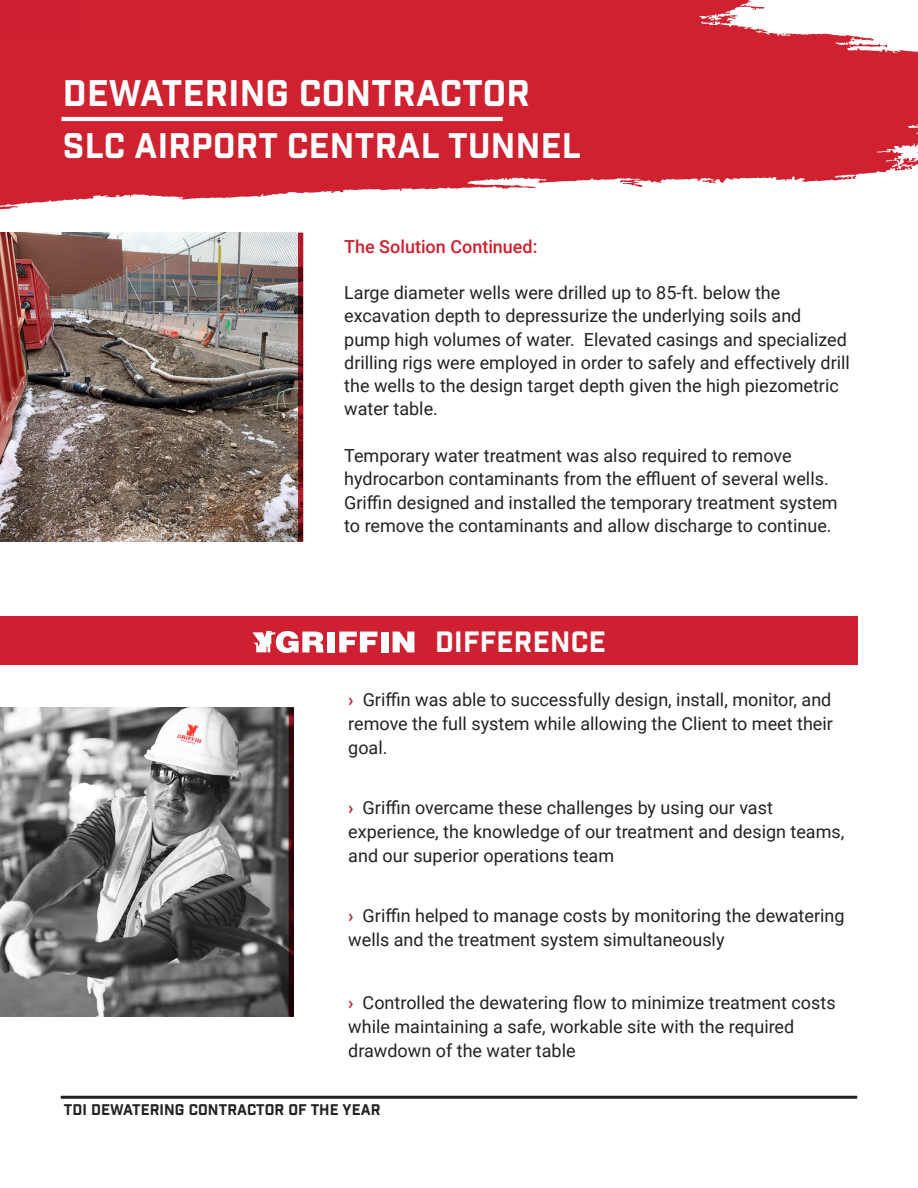
<style>
.page{position:relative;width:918px;height:1188px;background:#fff}
.page>*{position:absolute;margin:0;border:0;box-sizing:border-box;transform-origin:0 0}
.t1{font:36px "Industry Inc Base";letter-spacing:.01em;color:#fff}
.t2{font:34.5px "Industry Inc Base";letter-spacing:.01em;color:#fff}
.t3{font:28.5px "Industry Inc Base";letter-spacing:.01em;color:#fff}
.t4{font:18px/23.2px "Roboto";color:#222}
.t5{font:500 18px "Roboto";color:#cf202e}
.t6{font:15px "Industry Inc Base";letter-spacing:.005em;color:#222}
.s1{font-weight:700;color:#ce2031}
</style>
<div class="page">
<svg style="left:0;top:0;width:918px;height:210px;background:#d6424f"></svg>
<hr style="left:61px;top:1096px;width:796px;height:3px;background:#222">
<div style="left:0;top:0;width:79px;height:36px;background:#ce2031"></div>
<hr style="left:61px;top:117px;width:442px;height:4px;background:#fff">
<div style="left:0;top:616px;width:857px;height:49px;background:#ce2031"></div>
<svg style="left:252px;top:631px;width:72px;height:22px"></svg>
<div style="left:327px;top:632px;width:8px;height:20px;background:#fff"></div>
<svg style="left:339px;top:632px;width:38px;height:20px"></svg>
<div style="left:381px;top:632px;width:7px;height:20px;background:#fff"></div>
<svg style="left:393px;top:632px;width:21px;height:20px"></svg>
<img style="left:0;top:708px;width:289px;height:308px">
<svg style="left:289px;top:708px;width:5px;height:308px;background:#31070b"></svg>
<img style="left:0;top:233px;width:298px;height:309px">
<svg style="left:298px;top:233px;width:5px;height:309px;background:#77121b"></svg>
<h1 class="t1" style="left:63px;top:72px;width:469px">DEWATERING CONTRACTOR</h1>
<h2 class="t2" style="left:63px;top:125px;width:519px">SLC AIRPORT CENTRAL TUNNEL</h2>
<p class="t5" style="left:344px;top:234px;width:195px">The Solution Continued:</p>
<p class="t4" style="left:344px;top:281px;width:507px">Large diameter wells were drilled up to 85-ft. below the excavation depth to depressurize the underlying soils and pump high volumes of water. Elevated casings and specialized drilling rigs were employed in order to safely and effectively drill the wells to the design target depth given the high piezometric water table.</p>
<p class="t4" style="left:344px;top:443px;width:495px">Temporary water treatment was also required to remove hydrocarbon contaminants from the effluent of several wells.<br>Griffin designed and installed the temporary treatment system to remove the contaminants and allow discharge to continue.</p>
<h3 class="t3" style="left:435px;top:625px;width:172px">DIFFERENCE</h3>
<p class="t4" style="left:348px;top:687px;width:486px;line-height:24px;text-align:justify"><span class="s1">›</span> Griffin was able to successfully design, install, monitor, and remove the full system while allowing the Client to meet their goal.</p>
<p class="t4" style="left:348px;top:795px;width:498px;line-height:24px"><span class="s1">›</span> Griffin overcame these challenges by using our vast experience, the knowledge of our treatment and design teams, and our superior operations team</p>
<p class="t4" style="left:348px;top:903px;width:498px;line-height:24px"><span class="s1">›</span> Griffin helped to manage costs by monitoring the dewatering wells and the treatment system simultaneously</p>
<p class="t4" style="left:348px;top:990px;width:489px;line-height:24px"><span class="s1">›</span> Controlled the dewatering flow to minimize treatment costs while maintaining a safe, workable site with the required drawdown of the water table</p>
<p class="t6" style="left:64px;top:1100px;width:318px">TDI DEWATERING CONTRACTOR OF THE YEAR</p>
</div>
